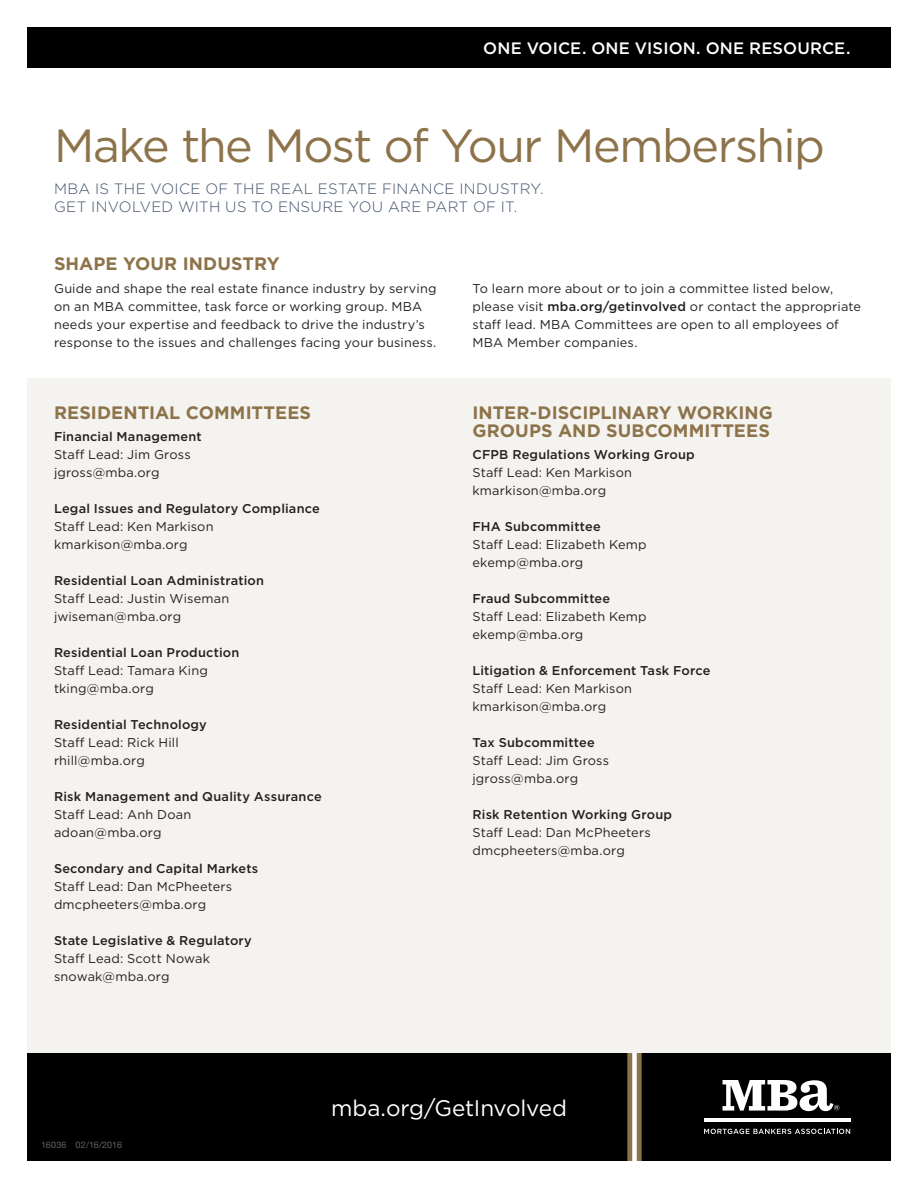
<style>
.page{position:relative;width:918px;height:1188px;background:#fff}
.page>*{position:absolute;margin:0;border:0;box-sizing:border-box;transform-origin:0 0}
.t1{font:46.5px "Gotham";letter-spacing:-.035em;color:#8d734a}
.t2{font:22.5px "Gotham";letter-spacing:-.01em;color:#fff}
.t3{font:700 18px/18px "Gotham";letter-spacing:.005em;color:#8d734a}
.t4{font:500 16.5px "Gotham";letter-spacing:.01em;color:#fff}
.t5{font:300 15px/18px "Gotham";letter-spacing:.02em;color:#41516a}
.t6{font:12.75px/18px "Gotham";letter-spacing:.015em;color:#231f20}
.t7{font:500 12.75px "Gotham";letter-spacing:.015em;color:#231f20}
.t8{font:9px "Helvetica Neue LT Std";letter-spacing:.01em;color:#636366}
.s1{font-weight:500}
</style>
<div class="page">
<div style="left:27px;top:27px;width:864px;height:41px;background:#000"></div>
<div style="left:27px;top:1053px;width:864px;height:108px;background:#000"></div>
<hr style="left:704px;top:1118px;width:146px;height:1px;background:#fff">
<hr style="left:704px;top:1120px;width:146px;height:1px;background:#fff">
<svg style="left:704px;top:1129px;width:146px;height:5px"></svg>
<svg style="left:723px;top:1080px;width:116px;height:31px"></svg>
<svg style="left:632px;top:1053px;width:5px;height:108px"></svg>
<hr style="left:637px;top:1053px;width:4px;height:108px;background:#8d734a">
<hr style="left:628px;top:1053px;width:4px;height:108px;background:#8d734a">
<div style="left:27px;top:378px;width:864px;height:675px;background:#f4f3f0"></div>
<p class="t4" style="left:483px;top:37px;width:369px">ONE VOICE. ONE VISION. ONE RESOURCE.</p>
<h1 class="t1" style="left:54px;top:116px;width:772px">Make the Most of Your Membership</h1>
<p class="t5" style="left:54px;top:179px;width:491px">MBA IS THE VOICE OF THE REAL ESTATE FINANCE INDUSTRY.<br>GET INVOLVED WITH US TO ENSURE YOU ARE PART OF IT.</p>
<h3 class="t3" style="left:54px;top:255px;width:227px">SHAPE YOUR INDUSTRY</h3>
<p class="t6" style="left:54px;top:279px;width:384px">Guide and shape the real estate finance industry by serving on an MBA committee, task force or working group. MBA needs your expertise and feedback to drive the industry’s response to the issues and challenges facing your business.</p>
<p class="t6" style="left:473px;top:279px;width:390px">To learn more about or to join a committee listed below, please visit <span class="s1">mba.org/getinvolved</span> or contact the appropriate staff lead. MBA Committees are open to all employees of MBA Member companies.</p>
<h3 class="t3" style="left:54px;top:403px;width:259px">RESIDENTIAL COMMITTEES</h3>
<p class="t7" style="left:54px;top:428px;width:149px">Financial Management</p>
<p class="t6" style="left:54px;top:445px;width:138px">Staff Lead: Jim Gross jgross@mba.org</p>
<p class="t7" style="left:54px;top:500px;width:267px">Legal Issues and Regulatory Compliance</p>
<p class="t6" style="left:54px;top:517px;width:161px">Staff Lead: Ken Markison kmarkison@mba.org</p>
<p class="t7" style="left:54px;top:572px;width:212px">Residential Loan Administration</p>
<p class="t6" style="left:54px;top:589px;width:177px">Staff Lead: Justin Wiseman jwiseman@mba.org</p>
<p class="t7" style="left:54px;top:644px;width:187px">Residential Loan Production</p>
<p class="t6" style="left:54px;top:661px;width:155px">Staff Lead: Tamara King tking@mba.org</p>
<p class="t7" style="left:54px;top:716px;width:154px">Residential Technology</p>
<p class="t6" style="left:54px;top:733px;width:126px">Staff Lead: Rick Hill rhill@mba.org</p>
<p class="t7" style="left:54px;top:788px;width:269px">Risk Management and Quality Assurance</p>
<p class="t6" style="left:54px;top:805px;width:139px">Staff Lead: Anh Doan adoan@mba.org</p>
<p class="t7" style="left:54px;top:860px;width:206px">Secondary and Capital Markets</p>
<p class="t6" style="left:54px;top:877px;width:180px">Staff Lead: Dan McPheeters dmcpheeters@mba.org</p>
<p class="t7" style="left:54px;top:932px;width:199px">State Legislative &amp; Regulatory</p>
<p class="t6" style="left:54px;top:949px;width:158px">Staff Lead: Scott Nowak snowak@mba.org</p>
<h3 class="t3" style="left:472px;top:403px;width:302px">INTER-DISCIPLINARY WORKING<br>GROUPS AND SUBCOMMITTEES</h3>
<p class="t7" style="left:472px;top:446px;width:224px">CFPB Regulations Working Group</p>
<p class="t6" style="left:472px;top:463px;width:161px">Staff Lead: Ken Markison kmarkison@mba.org</p>
<p class="t7" style="left:472px;top:518px;width:130px">FHA Subcommittee</p>
<p class="t6" style="left:472px;top:535px;width:176px">Staff Lead: Elizabeth Kemp ekemp@mba.org</p>
<p class="t7" style="left:472px;top:590px;width:139px">Fraud Subcommittee</p>
<p class="t6" style="left:472px;top:607px;width:176px">Staff Lead: Elizabeth Kemp ekemp@mba.org</p>
<p class="t7" style="left:472px;top:662px;width:240px">Litigation &amp; Enforcement Task Force</p>
<p class="t6" style="left:472px;top:679px;width:161px">Staff Lead: Ken Markison kmarkison@mba.org</p>
<p class="t7" style="left:472px;top:734px;width:124px">Tax Subcommittee</p>
<p class="t6" style="left:472px;top:751px;width:138px">Staff Lead: Jim Gross jgross@mba.org</p>
<p class="t7" style="left:472px;top:806px;width:201px">Risk Retention Working Group</p>
<p class="t6" style="left:472px;top:823px;width:180px">Staff Lead: Dan McPheeters dmcpheeters@mba.org</p>
<p class="t8" style="left:41px;top:1139px;width:83px">16036 02/16/2016</p>
<h2 class="t2" style="left:331px;top:1094px;width:237px">mba.org/GetInvolved</h2>
</div>
